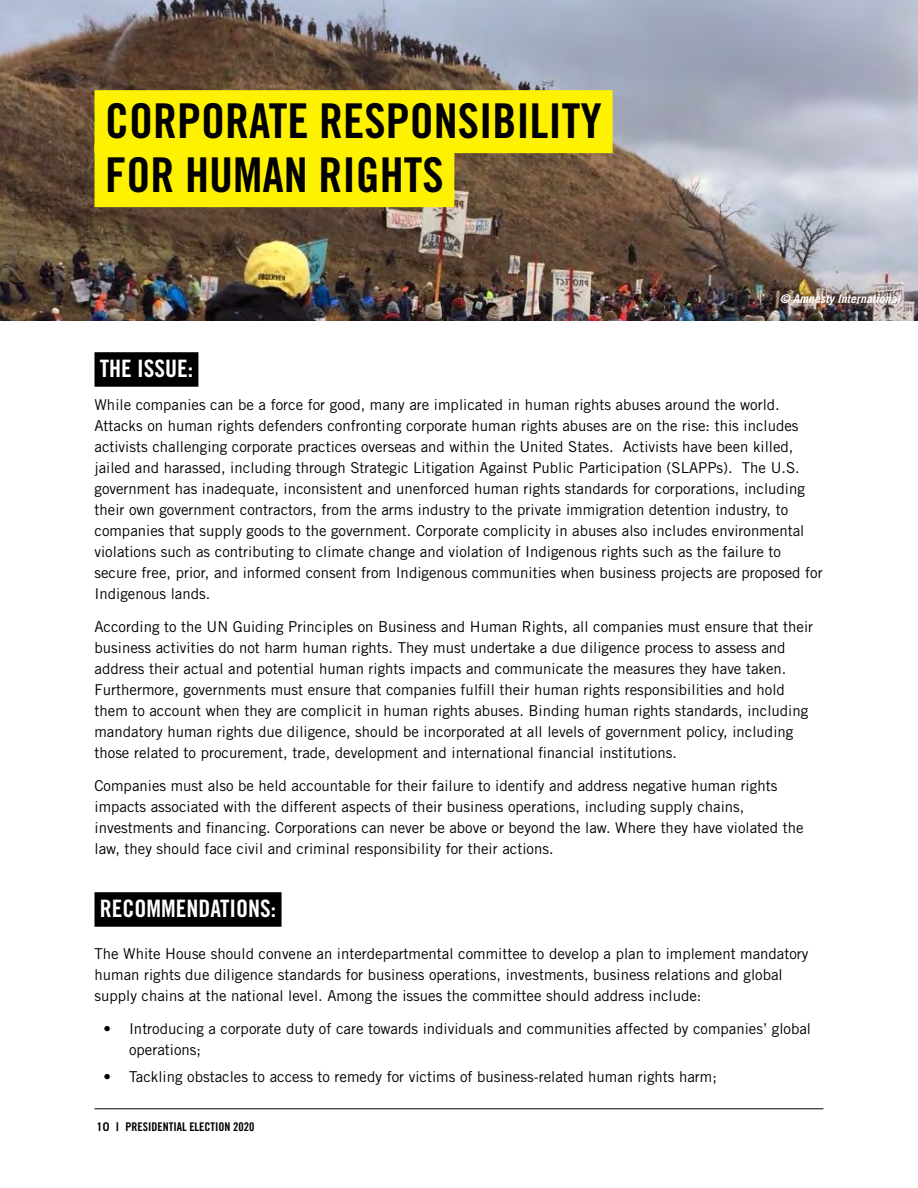
<style>
.page{position:relative;width:918px;height:1188px;background:#fff}
.page>*{position:absolute;margin:0;border:0;box-sizing:border-box;transform-origin:0 0}
.t1{font:48px/54px "Trade Gothic LT Std Bd Cn 20";color:#000}
.t2{font:24px "Trade Gothic LT Std Bd Cn 20";color:#fff}
.t3{font:15px/21px "Trade Gothic LT Std";color:#000}
.t4{font:12px "Trade Gothic LT Std Bd Cn 20";color:#000}
.t5{font:italic 700 12px "Trade Gothic LT Std";color:#fff}
.s1{font-family:"Trade Gothic LT Std";font-weight:700}
</style>
<div class="page">
<hr style="left:94px;top:1108px;width:730px;height:1px;background:#000">
<div style="left:94px;top:352px;width:104px;height:35px;background:#000"></div>
<div style="left:94px;top:892px;width:188px;height:35px;background:#000"></div>
<img style="left:0;top:0;width:918px;height:320px">
<div style="left:94px;top:90px;width:519px;height:63px;background:#fff200"></div>
<div style="left:94px;top:144px;width:360px;height:63px;background:#fff200"></div>
<h1 class="t1" style="left:105px;top:94px;width:498px">CORPORATE RESPONSIBILITY<br>FOR HUMAN RIGHTS</h1>
<p class="t5" style="left:780px;top:292px;width:122px">© Amnesty International</p>
<h2 class="t2" style="left:100px;top:354px;width:95px">THE ISSUE:</h2>
<p class="t3" style="left:94px;top:394px;width:730px">While companies can be a force for good, many are implicated in human rights abuses around the world.<br>Attacks on human rights defenders confronting corporate human rights abuses are on the rise: this includes activists challenging corporate practices overseas and within the United States. Activists have been killed, jailed and harassed, including through Strategic Litigation Against Public Participation (SLAPPs). The U.S. government has inadequate, inconsistent and unenforced human rights standards for corporations, including their own government contractors, from the arms industry to the private immigration detention industry, to companies that supply goods to the government. Corporate complicity in abuses also includes environmental violations such as contributing to climate change and violation of Indigenous rights such as the failure to secure free, prior, and informed consent from Indigenous communities when business projects are proposed for Indigenous lands.</p>
<p class="t3" style="left:94px;top:616px;width:720px">According to the UN Guiding Principles on Business and Human Rights, all companies must ensure that their business activities do not harm human rights. They must undertake a due diligence process to assess and address their actual and potential human rights impacts and communicate the measures they have taken.<br>Furthermore, governments must ensure that companies fulfill their human rights responsibilities and hold them to account when they are complicit in human rights abuses. Binding human rights standards, including mandatory human rights due diligence, should be incorporated at all levels of government policy, including those related to procurement, trade, development and international financial institutions.</p>
<p class="t3" style="left:94px;top:775px;width:711px">Companies must also be held accountable for their failure to identify and address negative human rights impacts associated with the different aspects of their business operations, including supply chains, investments and financing. Corporations can never be above or beyond the law. Where they have violated the law, they should face civil and criminal responsibility for their actions.</p>
<h2 class="t2" style="left:100px;top:894px;width:178px">RECOMMENDATIONS:</h2>
<p class="t3" style="left:94px;top:943px;width:716px">The White House should convene an interdepartmental committee to develop a plan to implement mandatory human rights due diligence standards for business operations, investments, business relations and global supply chains at the national level. Among the issues the committee should address include:</p>
<p class="t3" style="left:129px;top:1018px;width:684px;text-indent:-26px">• Introducing a corporate duty of care towards individuals and communities affected by companies’ global operations;</p>
<p class="t3" style="left:104px;top:1066px;width:615px">• Tackling obstacles to access to remedy for victims of business-related human rights harm;</p>
<p class="t4" style="left:96px;top:1119px;width:160px"><span class="s1">10 |</span> PRESIDENTIAL ELECTION 2020</p>
</div>
